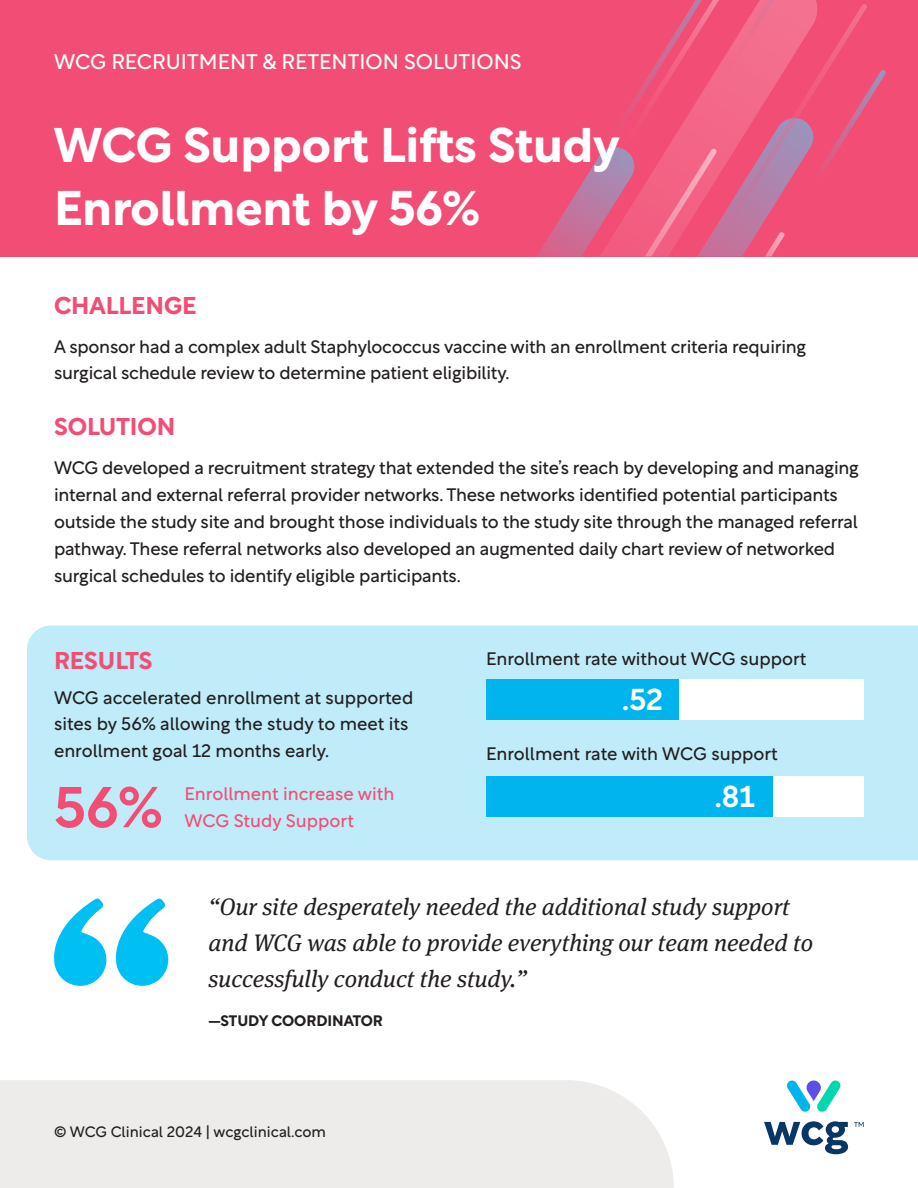
<style>
.page{position:relative;width:918px;height:1188px;background:#fff}
.page>*{position:absolute;margin:0;border:0;box-sizing:border-box;transform-origin:0 0}
.Body_Heading{font:56.7px "Rotunda Variable";color:#f24e75}
.Title_Font{font:47.85px "Rotunda Variable";color:#fff}
.Body_Heading-2{font:29.85px "Rotunda Variable";color:#fff}
.t1{font:italic 23.85px/35.8px "Meta Serif Pro";color:#231f20}
.Body_Heading-3{font:23.85px "Rotunda Variable";color:#f24e75}
.Solution_Header_Font{font:20.85px "Rotunda Variable";color:#fff}
.Body{font:18px/26.8px "Rotunda Variable";letter-spacing:-.015em;color:#231f20}
.Body-2{font:18px/26.8px "Rotunda Variable";color:#f24e75}
.Footer_Info{font:15px "Rotunda Variable";color:#231f20}
</style>
<div class="page">
<svg style="left:786px;top:1080px;width:55px;height:32px"></svg>
<svg style="left:764px;top:1121px;width:84px;height:33px"></svg>
<svg style="left:854px;top:1122px;width:10px;height:5px"></svg>
<div style="left:0;top:0;width:918px;height:256px;background:#f24e75"></div>
<svg style="left:537px;top:0;width:349px;height:256px"></svg>
<div style="left:27px;top:626px;width:891px;height:234px;background:#c0ecfa"></div>
<div style="left:486px;top:776px;width:378px;height:41px;background:#fff"></div>
<div style="left:0;top:1080px;width:674px;height:108px;background:#edeceb"></div>
<div style="left:486px;top:776px;width:286px;height:41px;background:#00b4ed"></div>
<div style="left:486px;top:680px;width:378px;height:40px;background:#fff"></div>
<div style="left:486px;top:680px;width:193px;height:40px;background:#00b4ed"></div>
<svg style="left:54px;top:899px;width:114px;height:87px"></svg>
<p class="Solution_Header_Font" style="left:54px;top:43px;width:469px">WCG RECRUITMENT &amp; RETENTION SOLUTIONS</p>
<p class="Title_Font" style="left:54px;top:104px;width:567px">WCG Support Lifts Study</p>
<p class="Title_Font" style="left:54px;top:167px;width:427px">Enrollment by 56%</p>
<p class="Body_Heading-3" style="left:54px;top:285px;width:144px">CHALLENGE</p>
<p class="Body" style="left:54px;top:331px;width:754px">A sponsor had a complex adult Staphylococcus vaccine with an enrollment criteria requiring surgical schedule review to determine patient eligibility.</p>
<p class="Body_Heading-3" style="left:54px;top:406px;width:123px">SOLUTION</p>
<p class="Body" style="left:54px;top:452px;width:806px">WCG developed a recruitment strategy that extended the site’s reach by developing and managing internal and external referral provider networks. These networks identified potential participants outside the study site and brought those individuals to the study site through the managed referral pathway. These referral networks also developed an augmented daily chart review of networked surgical schedules to identify eligible participants.</p>
<p class="Body_Heading-3" style="left:54px;top:640px;width:100px">RESULTS</p>
<p class="Body" style="left:54px;top:682px;width:361px">WCG accelerated enrollment at supported sites by 56% allowing the study to meet its enrollment goal 12 months early.</p>
<p class="Body_Heading" style="left:54px;top:758px;width:110px">56%</p>
<p class="Body-2" style="left:185px;top:778px;width:211px">Enrollment increase with<br>WCG Study Support</p>
<p class="Body" style="left:486px;top:643px;width:322px">Enrollment rate without WCG support</p>
<p class="Body_Heading-2" style="left:622px;top:674px;width:42px">.52</p>
<p class="Body" style="left:486px;top:738px;width:293px">Enrollment rate with WCG support</p>
<p class="Body_Heading-2" style="left:715px;top:770px;width:41px">.81</p>
<p class="t1" style="left:208px;top:888px;width:606px">“Our site desperately needed the additional study support and WCG was able to provide everything our team needed to successfully conduct the study.”</p>
<p class="Footer_Info" style="left:208px;top:1008px;width:176px">—STUDY COORDINATOR</p>
<p class="Footer_Info" style="left:54px;top:1119px;width:274px">© WCG Clinical 2024 | wcgclinical.com</p>
</div>
